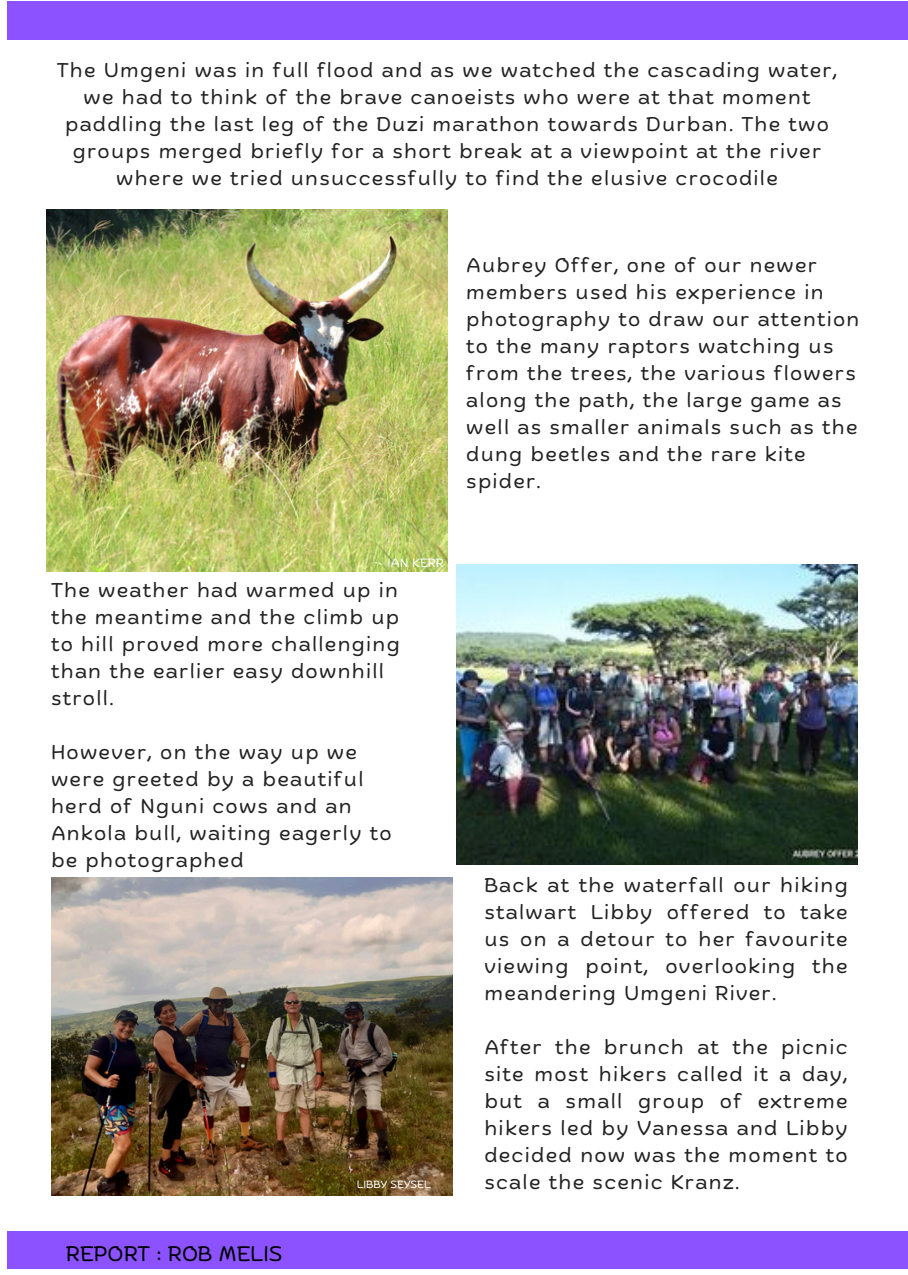
<style>
.page{position:relative;width:908px;height:1275px;background:#fff}
.page>*{position:absolute;margin:0;border:0;box-sizing:border-box;transform-origin:0 0}
.t1{font:21px "Biski";letter-spacing:.01em;color:#000}
.t2{font:19.75px/27px "Biski";letter-spacing:.06em;color:#222}
.t3{font:12px "Biski";letter-spacing:.01em;color:#fff}
.t4{font:10.5px "Biski";letter-spacing:.01em;color:#fff}
</style>
<div class="page">
<div style="left:7px;top:1232px;width:900px;height:37px;background:#8c52ff"></div>
<div style="left:7px;top:2px;width:900px;height:38px;background:#8c52ff"></div>
<img style="left:46px;top:210px;width:402px;height:362px">
<img style="left:456px;top:564px;width:401px;height:300px">
<img style="left:51px;top:877px;width:401px;height:319px">
<p class="t2" style="left:57px;top:59px;width:782px;text-align:center">The Umgeni was in full flood and as we watched the cascading water, we had to think of the brave canoeists who were at that moment paddling the last leg of the Duzi marathon towards Durban. The two groups merged briefly for a short break at a viewpoint at the river where we tried unsuccessfully to find the elusive crocodile</p>
<h2 class="t2" style="left:466px;top:254px;width:394px">Aubrey Offer, one of our newer members used his experience in photography to draw our attention to the many raptors watching us from the trees, the various flowers along the path, the large game as well as smaller animals such as the dung beetles and the rare kite spider.</h2>
<p class="t3" style="left:387px;top:558px;width:58px">IAN KERR</p>
<p class="t2" style="left:51px;top:579px;width:350px">The weather had warmed up in the meantime and the climb up to hill proved more challenging than the earlier easy downhill stroll.</p>
<h3 class="t2" style="left:51px;top:741px;width:342px">However, on the way up we were greeted by a beautiful herd of Nguni cows and an<br>Ankola bull, waiting eagerly to be photographed</h3>
<h2 class="t1" style="left:66px;top:1245px;width:218px">REPORT : ROB MELIS</h2>
<p class="t4" style="left:357px;top:1181px;width:75px">LIBBY SEYSEL</p>
<h2 class="t2" style="left:484px;top:874px;width:365px;text-align:justify">Back at the waterfall our hiking stalwart Libby offered to take us on a detour to her favourite viewing point, overlooking the meandering Umgeni River.</h2>
<h2 class="t2" style="left:484px;top:1036px;width:365px;text-align:justify">After the brunch at the picnic site most hikers called it a day, but a small group of extreme hikers led by Vanessa and Libby decided now was the moment to scale the scenic Kranz.</h2>
</div>
